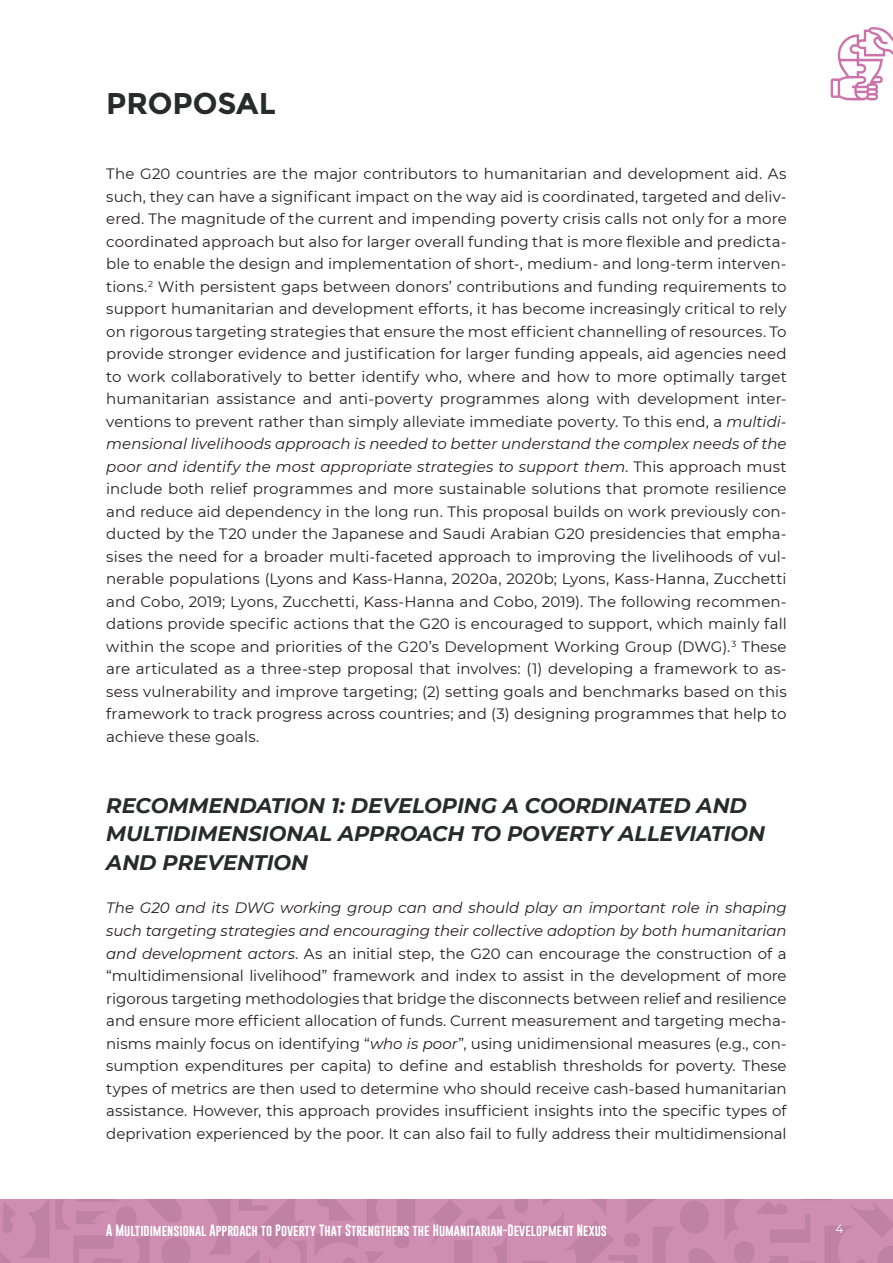
<style>
.page{position:relative;width:893px;height:1263px;background:#fff}
.page>*{position:absolute;margin:0;border:0;box-sizing:border-box;transform-origin:0 0}
.t1{font:700 30px "Montserrat";letter-spacing:-.005em;color:#272b2a}
.t2{font:italic 700 21px/28.5px "Montserrat";letter-spacing:-.005em;color:#272b2a}
.t3{font:15px/22.5px "Montserrat";color:#231f20;text-align:justify}
.t4{font:12px "Gobold";color:#fff}
.t5{font:12px "Montserrat";color:#fff}
.s1{font-style:italic}
</style>
<div class="page">
<div style="left:0;top:1199px;width:893px;height:64px;background:#ce8db1"></div>
<svg style="left:514px;top:1199px;width:379px;height:64px"></svg>
<svg style="left:430px;top:1200px;width:77px;height:63px"></svg>
<svg style="left:0;top:1199px;width:415px;height:64px"></svg>
<svg style="left:831px;top:27px;width:62px;height:74px"></svg>
<h1 class="t1" style="left:106px;top:86px;width:171px">PROPOSAL</h1>
<p class="t3" style="left:106px;top:162px;width:682px">The G20 countries are the major contributors to humanitarian and development aid. As such, they can have a significant impact on the way aid is coordinated, targeted and deliv&shy;ered. The magnitude of the current and impending poverty crisis calls not only for a more coordinated approach but also for larger overall funding that is more flexible and predicta&shy;ble to enable the design and implementation of short-, medium- and long-term interven&shy;tions.<sup>2</sup> With persistent gaps between donors’ contributions and funding requirements to support humanitarian and development efforts, it has become increasingly critical to rely on rigorous targeting strategies that ensure the most efficient channelling of resources. To provide stronger evidence and justification for larger funding appeals, aid agencies need to work collaboratively to better identify who, where and how to more optimally target humanitarian assistance and anti-poverty programmes along with development inter&shy;ventions to prevent rather than simply alleviate immediate poverty. To this end, a <span class="s1">multidi&shy;mensional livelihoods approach is needed to better understand the complex needs of the poor and identify the most appropriate strategies to support them</span>. This approach must include both relief programmes and more sustainable solutions that promote resilience and reduce aid dependency in the long run. This proposal builds on work previously con&shy;ducted by the T20 under the Japanese and Saudi Arabian G20 presidencies that empha&shy;sises the need for a broader multi-faceted approach to improving the livelihoods of vul&shy;nerable populations (Lyons and Kass-Hanna, 2020a, 2020b; Lyons, Kass-Hanna, Zucchetti and Cobo, 2019; Lyons, Zucchetti, Kass-Hanna and Cobo, 2019). The following recommen&shy;dations provide specific actions that the G20 is encouraged to support, which mainly fall within the scope and priorities of the G20’s Development Working Group (DWG).<sup>3</sup> These are articulated as a three-step proposal that involves: (1) developing a framework to as&shy;sess vulnerability and improve targeting; (2) setting goals and benchmarks based on this framework to track progress across countries; and (3) designing programmes that help to achieve these goals.</p>
<h2 class="t2" style="left:106px;top:790px;width:660px">RECOMMENDATION 1: DEVELOPING A COORDINATED AND<br>MULTIDIMENSIONAL APPROACH TO POVERTY ALLEVIATION<br>AND PREVENTION</h2>
<p class="t3" style="left:106px;top:896px;width:682px"><span class="s1">The G20 and its DWG working group can and should play an important role in shaping such targeting strategies and encouraging their collective adoption by both humanitarian and development actors</span>. As an initial step, the G20 can encourage the construction of a “multidimensional livelihood” framework and index to assist in the development of more rigorous targeting methodologies that bridge the disconnects between relief and resilience and ensure more efficient allocation of funds. Current measurement and targeting mecha&shy;nisms mainly focus on identifying “<span class="s1">who is poor</span>”, using unidimensional measures (e.g., con&shy;sumption expenditures per capita) to define and establish thresholds for poverty. These types of metrics are then used to determine who should receive cash-based humanitarian assistance. However, this approach provides insufficient insights into the specific types of deprivation experienced by the poor. It can also fail to fully address their multidimensional</p>
<p class="t4" style="left:106px;top:1223px;width:502px">A Multidimensional Approach to Poverty That Strengthens the Humanitarian-Development Nexus</p>
<p class="t5" style="left:836px;top:1221px;width:9px">4</p>
</div>
